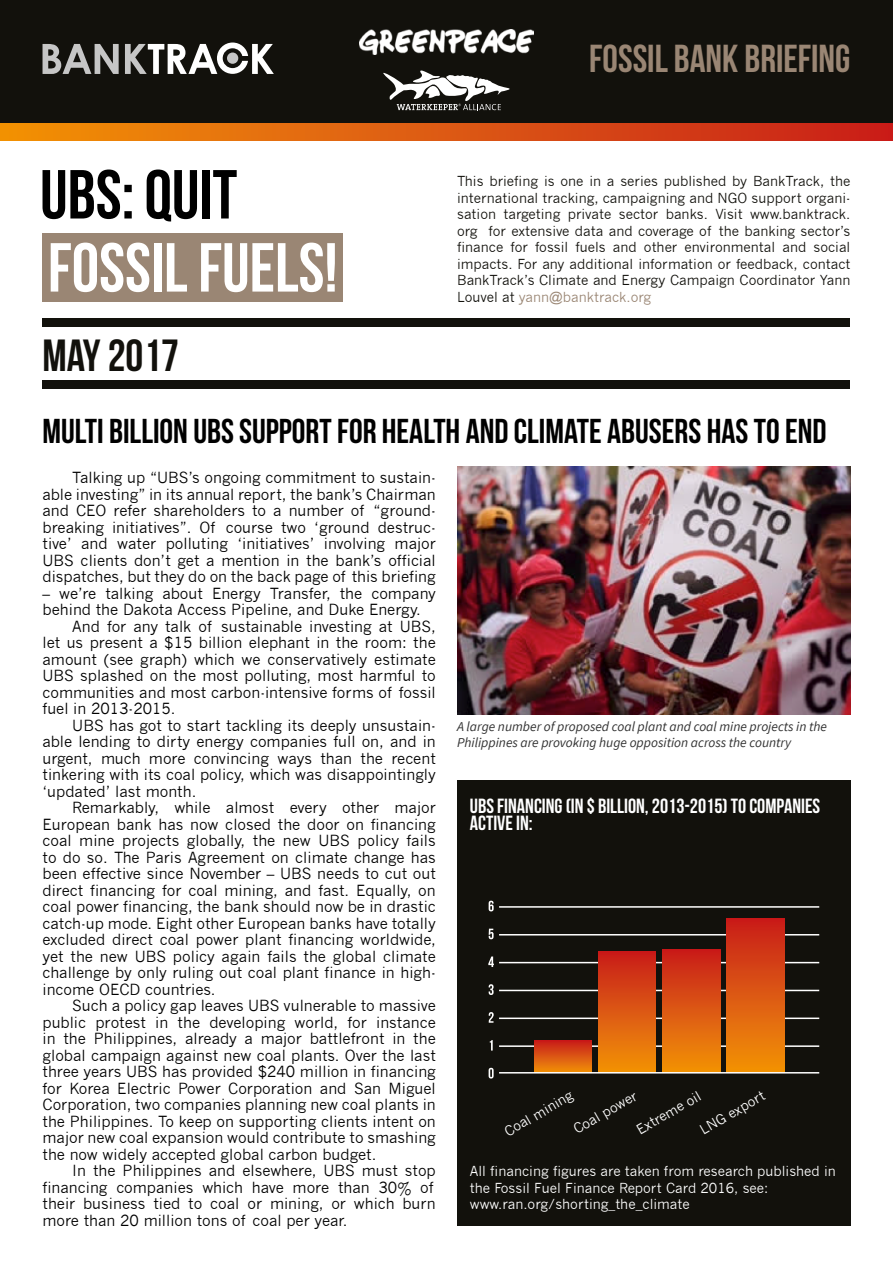
<style>
.page{position:relative;width:893px;height:1263px;background:#fff}
.page>*{position:absolute;margin:0;border:0;box-sizing:border-box;transform-origin:0 0}
.t1{font:45px "Bebas Neue";color:#12110c}
.t2{font:39px "Bebas Neue";color:#9a8674}
.t3{font:34.5px "Bebas Neue";color:#000}
.t4{font:20.55px/17.4px "Bebas Neue";color:#fff}
.t5{font:15px/16.5px "News Gothic";color:#000;text-align:justify}
.t6{font:13.5px/16.5px "News Gothic";color:#12110c;text-align:justify}
.t7{font:13.5px/16.5px "News Gothic";color:#fff}
.t8{font:italic 13.5px/16.5px "Source Sans Pro";color:#333}
.s1{color:#9a8674}
</style>
<div class="page">
<div style="left:0;top:0;width:893px;height:125px;background:#12110c"></div>
<svg style="left:43px;top:43px;width:231px;height:31px"></svg>
<div style="left:227px;top:53px;width:11px;height:11px;background:#c6c6c6;border-radius:50%"></div>
<div style="left:0;top:124px;width:893px;height:16px;background:linear-gradient(to right,#f29307,#c81e1b)"></div>
<div style="left:43px;top:318px;width:807px;height:9px;background:#12110c"></div>
<div style="left:43px;top:381px;width:807px;height:8px;background:#12110c"></div>
<div style="left:457px;top:780px;width:393px;height:76px;background:#12110c"></div>
<div style="left:457px;top:846px;width:393px;height:379px;background:#12110c"></div>
<img style="left:359px;top:29px;width:174px;height:25px">
<svg style="left:383px;top:70px;width:127px;height:40px"></svg>
<img style="left:457px;top:466px;width:393px;height:248px">
<hr style="left:499px;top:1045px;width:320px;height:2px;background:#fff">
<hr style="left:499px;top:1017px;width:320px;height:2px;background:#fff">
<hr style="left:499px;top:990px;width:320px;height:1px;background:#fff">
<hr style="left:499px;top:962px;width:320px;height:1px;background:#fff">
<hr style="left:499px;top:934px;width:320px;height:1px;background:#fff">
<hr style="left:499px;top:906px;width:320px;height:2px;background:#fff">
<svg style="left:489px;top:1068px;width:5px;height:10px"></svg>
<svg style="left:490px;top:1040px;width:3px;height:10px"></svg>
<svg style="left:489px;top:1012px;width:5px;height:11px"></svg>
<svg style="left:489px;top:984px;width:5px;height:11px"></svg>
<svg style="left:488px;top:956px;width:6px;height:11px"></svg>
<svg style="left:489px;top:929px;width:5px;height:10px"></svg>
<svg style="left:489px;top:901px;width:5px;height:10px"></svg>
<div style="left:726px;top:918px;width:58px;height:155px;background:linear-gradient(to bottom,#c71c1b,#f29407)"></div>
<div style="left:662px;top:949px;width:58px;height:124px;background:linear-gradient(to bottom,#c71c1c,#f29307)"></div>
<div style="left:598px;top:952px;width:58px;height:121px;background:linear-gradient(to bottom,#c71d1b,#f29407)"></div>
<svg style="left:534px;top:1040px;width:58px;height:32px;background:#db5411"></svg>
<hr style="left:499px;top:1072px;width:320px;height:1px;background:#fff">
<div style="left:43px;top:233px;width:300px;height:69px;background:#9a8674"></div>
<svg style="left:51px;top:243px;width:98px;height:49px"></svg>
<div style="left:154px;top:243px;width:7px;height:49px;background:#fff"></div>
<svg style="left:167px;top:243px;width:20px;height:49px"></svg>
<svg style="left:201px;top:243px;width:134px;height:49px"></svg>
<svg style="left:147px;top:170px;width:50px;height:51px"></svg>
<div style="left:202px;top:170px;width:8px;height:48px;background:#000"></div>
<svg style="left:213px;top:170px;width:24px;height:48px"></svg>
<svg style="left:43px;top:170px;width:89px;height:49px"></svg>
<h2 class="t2" style="left:589px;top:37px;width:263px">FOSSIL BANK BRIEFING</h2>
<h1 class="t1" style="left:43px;top:330px;width:138px">MAY 2017</h1>
<p class="t6" style="left:457px;top:173px;width:395px">This briefing is one in a series published by BankTrack, the international tracking, campaigning and NGO support organi&shy;sation targeting private sector banks. Visit www.banktrack. org for extensive data and coverage of the banking sector’s finance for fossil fuels and other environmental and social impacts. For any additional information or feedback, contact BankTrack’s Climate and Energy Campaign Coordinator Yann Louvel at <span class="s1">yann@banktrack.org</span></p>
<h3 class="t3" style="left:43px;top:412px;width:785px">MULTI BILLION UBS SUPPORT FOR HEALTH AND CLIMATE ABUSERS HAS TO END</h3>
<p class="t5" style="left:43px;top:469px;width:395px;text-indent:30px">Talking up “UBS’s ongoing commitment to sustain&shy;able investing” in its annual report, the bank’s Chairman and CEO refer shareholders to a number of “ground&shy;breaking initiatives”. Of course two ‘ground destruc&shy;tive’ and water polluting ‘initiatives’ involving major UBS clients don’t get a mention in the bank’s official dispatches, but they do on the back page of this briefing</p>
<p class="t5" style="left:43px;top:585px;width:395px">– we’re talking about Energy Transfer, the company</p>
<p class="t5" style="left:43px;top:601px;width:380px">behind the Dakota Access Pipeline, and Duke Energy.</p>
<p class="t5" style="left:72px;top:618px;width:365px">And for any talk of sustainable investing at UBS,</p>
<p class="t5" style="left:43px;top:634px;width:395px">let us present a $15 billion elephant in the room: the</p>
<p class="t5" style="left:43px;top:651px;width:395px">amount (see graph) which we conservatively estimate</p>
<p class="t5" style="left:43px;top:667px;width:395px">UBS splashed on the most polluting, most harmful to</p>
<p class="t5" style="left:43px;top:684px;width:395px">communities and most carbon-intensive forms of fossil</p>
<p class="t5" style="left:43px;top:700px;width:135px">fuel in 2013-2015.</p>
<p class="t5" style="left:72px;top:717px;width:365px">UBS has got to start tackling its deeply unsustain-</p>
<p class="t5" style="left:43px;top:733px;width:395px">able lending to dirty energy companies full on, and in</p>
<p class="t5" style="left:43px;top:750px;width:395px">urgent, much more convincing ways than the recent</p>
<p class="t5" style="left:43px;top:766px;width:395px">tinkering with its coal policy, which was disappointingly</p>
<p class="t5" style="left:43px;top:783px;width:155px">‘updated’ last month.</p>
<p class="t5" style="left:72px;top:799px;width:365px">Remarkably, while almost every other major</p>
<p class="t5" style="left:43px;top:816px;width:395px">European bank has now closed the door on financing</p>
<p class="t5" style="left:43px;top:832px;width:395px">coal mine projects globally, the new UBS policy fails</p>
<p class="t5" style="left:43px;top:849px;width:395px">to do so. The Paris Agreement on climate change has</p>
<p class="t5" style="left:43px;top:865px;width:395px">been effective since November – UBS needs to cut out</p>
<p class="t5" style="left:43px;top:882px;width:395px">direct financing for coal mining, and fast. Equally, on</p>
<p class="t5" style="left:43px;top:898px;width:395px">coal power financing, the bank should now be in drastic</p>
<p class="t5" style="left:43px;top:915px;width:395px">catch-up mode. Eight other European banks have totally</p>
<p class="t5" style="left:43px;top:931px;width:395px">excluded direct coal power plant financing worldwide,</p>
<p class="t5" style="left:43px;top:948px;width:395px">yet the new UBS policy again fails the global climate</p>
<p class="t5" style="left:43px;top:964px;width:395px">challenge by only ruling out coal plant finance in high-</p>
<p class="t5" style="left:43px;top:981px;width:175px">income OECD countries.</p>
<p class="t5" style="left:72px;top:997px;width:365px">Such a policy gap leaves UBS vulnerable to massive</p>
<p class="t5" style="left:43px;top:1014px;width:395px">public protest in the developing world, for instance</p>
<p class="t5" style="left:43px;top:1030px;width:395px">in the Philippines, already a major battlefront in the</p>
<p class="t5" style="left:43px;top:1047px;width:395px">global campaign against new coal plants. Over the last</p>
<p class="t5" style="left:43px;top:1063px;width:395px">three years UBS has provided $240 million in financing</p>
<p class="t5" style="left:43px;top:1080px;width:395px">for Korea Electric Power Corporation and San Miguel</p>
<p class="t5" style="left:43px;top:1096px;width:395px">Corporation, two companies planning new coal plants in</p>
<p class="t5" style="left:43px;top:1113px;width:395px">the Philippines. To keep on supporting clients intent on</p>
<p class="t5" style="left:43px;top:1129px;width:395px">major new coal expansion would contribute to smashing</p>
<p class="t5" style="left:43px;top:1146px;width:335px">the now widely accepted global carbon budget.</p>
<p class="t5" style="left:72px;top:1162px;width:365px">In the Philippines and elsewhere, UBS must stop</p>
<p class="t5" style="left:43px;top:1179px;width:393px">financing companies which have more than 30% of</p>
<p class="t5" style="left:43px;top:1195px;width:395px">their business tied to coal or mining, or which burn</p>
<p class="t5" style="left:43px;top:1212px;width:306px">more than 20 million tons of coal per year.</p>
<p class="t8" style="left:457px;top:718px;width:371px">A large number of proposed coal plant and coal mine projects in the<br>Philippines are provoking huge opposition across the country</p>
<h3 class="t4" style="left:470px;top:797px;width:352px">UBS FINANCING (IN $ BILLION, 2013-2015) TO COMPANIES<br>ACTIVE IN:</h3>
<p class="t7" style="left:633px;top:1123px;width:74px;rotate:-30deg">Extreme oil</p>
<p class="t7" style="left:697px;top:1124px;width:74px;rotate:-30deg">LNG export</p>
<p class="t7" style="left:470px;top:1163px;width:367px">All financing figures are taken from research published in the Fossil Fuel Finance Report Card 2016, see: www.ran.org/shorting_the_climate</p>
<p class="t7" style="left:501px;top:1125px;width:78px;rotate:-30deg">Coal mining</p>
<p class="t7" style="left:570px;top:1123px;width:72px;rotate:-30deg">Coal power</p>
</div>
